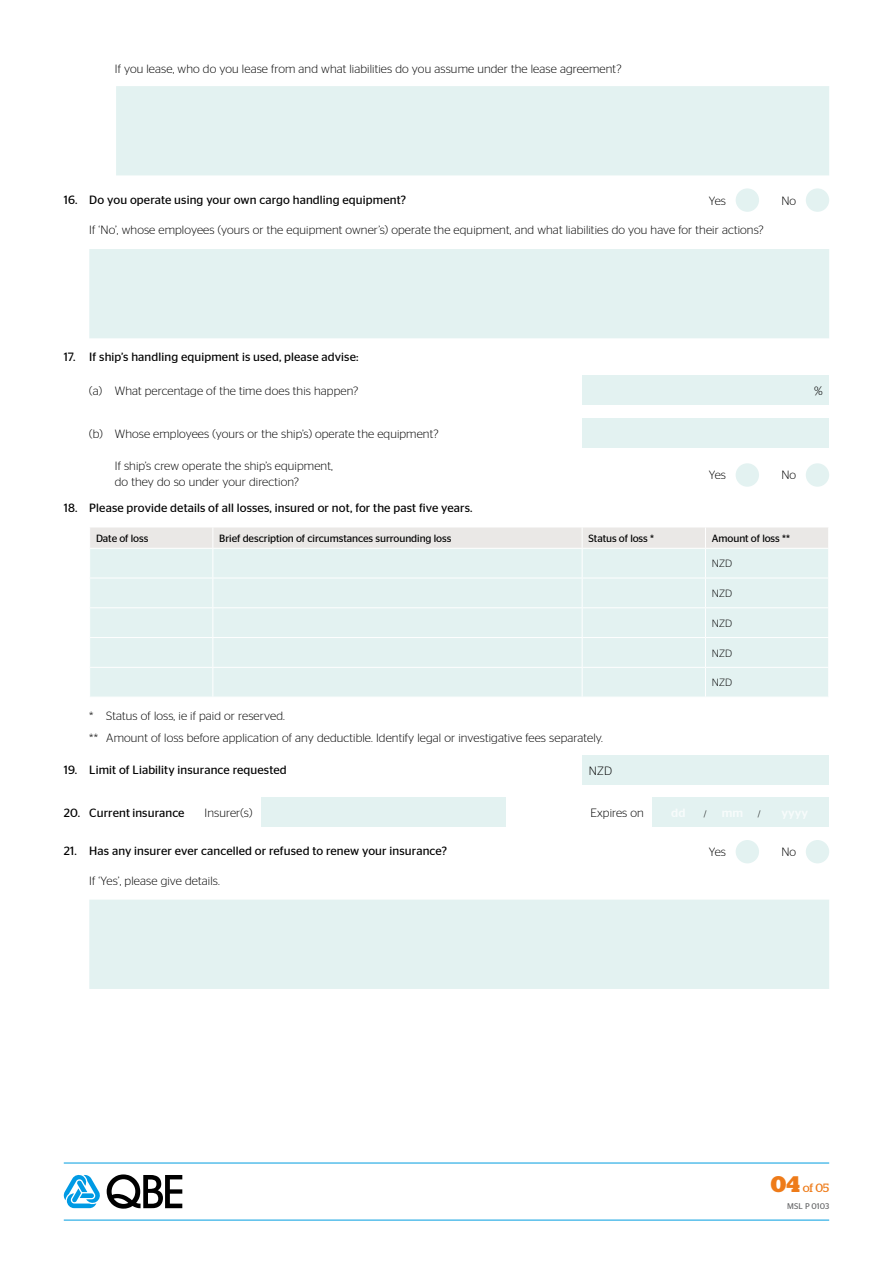
<style>
.page{position:relative;width:893px;height:1263px;background:#fff}
.page>*{position:absolute;margin:0;border:0;box-sizing:border-box;transform-origin:0 0}
.t1{font:300 12px/15.8px "Stag Sans";letter-spacing:.01em;color:#000}
.t2{font:12px "Stag Sans";letter-spacing:.01em;color:#000}
.t3{font:12px "Stag";color:#ee7b19}
.t4{font:10.5px "Stag Sans";letter-spacing:-.005em;color:#000}
.t5{font:300 10.5px "Stag Sans";letter-spacing:.01em;color:#000}
.t6{font:300 9px "Stag Sans";color:#000}
.t7{font:8.25px "Stag Sans";color:#646567}
.s1{font-weight:500;font-size:12px;color:#fff}
.s2{font-weight:700;font-size:22.5px}
</style>
<div class="page">
<hr style="left:64px;top:1220px;width:765px;height:1px;background:#009ee0">
<hr style="left:64px;top:1163px;width:765px;height:1px;background:#009ee0">
<svg style="left:107px;top:1174px;width:75px;height:34px"></svg>
<svg style="left:64px;top:1174px;width:36px;height:34px"></svg>
<div style="left:583px;top:755px;width:246px;height:30px;background:#e3f2f1"></div>
<div style="left:806px;top:188px;width:23px;height:24px;background:#e3f2f1;border-radius:50%"></div>
<div style="left:736px;top:188px;width:23px;height:24px;background:#e3f2f1;border-radius:50%"></div>
<div style="left:806px;top:840px;width:23px;height:23px;background:#e3f2f1;border-radius:50%"></div>
<div style="left:736px;top:840px;width:23px;height:23px;background:#e3f2f1;border-radius:50%"></div>
<div style="left:806px;top:463px;width:23px;height:24px;background:#e3f2f1;border-radius:50%"></div>
<div style="left:736px;top:463px;width:23px;height:24px;background:#e3f2f1;border-radius:50%"></div>
<div style="left:89px;top:249px;width:740px;height:89px;background:#e3f2f1"></div>
<div style="left:89px;top:900px;width:740px;height:89px;background:#e3f2f1"></div>
<div style="left:583px;top:376px;width:246px;height:29px;background:#e3f2f1"></div>
<div style="left:583px;top:418px;width:246px;height:30px;background:#e3f2f1"></div>
<svg style="left:90px;top:527px;width:738px;height:170px;background:#e4f1f0"></svg>
<div style="left:261px;top:797px;width:244px;height:30px;background:#e3f2f1"></div>
<div style="left:652px;top:797px;width:177px;height:30px;background:#e3f2f1"></div>
<div style="left:116px;top:86px;width:713px;height:89px;background:#e3f2f1"></div>
<p class="t1" style="left:115px;top:61px;width:508px">If you lease, who do you lease from and what liabilities do you assume under the lease agreement?</p>
<p class="t2" style="left:64px;top:193px;width:344px">16. Do you operate using your own cargo handling equipment?</p>
<p class="t1" style="left:709px;top:192px;width:19px">Yes</p>
<p class="t1" style="left:781px;top:192px;width:16px">No</p>
<p class="t1" style="left:89px;top:222px;width:676px">If ‘No’, whose employees (yours or the equipment owner’s) operate the equipment, and what liabilities do you have for their actions?</p>
<p class="t2" style="left:64px;top:350px;width:296px">17. If ship’s handling equipment is used, please advise:</p>
<p class="t1" style="left:89px;top:383px;width:270px">(a) What percentage of the time does this happen?</p>
<p class="t1" style="left:814px;top:383px;width:10px">%</p>
<p class="t1" style="left:89px;top:426px;width:351px">(b) Whose employees (yours or the ship’s) operate the equipment?</p>
<p class="t1" style="left:115px;top:458px;width:220px">If ship’s crew operate the ship’s equipment, do they do so under your direction?</p>
<p class="t2" style="left:64px;top:501px;width:410px">18. Please provide details of all losses, insured or not, for the past five years.</p>
<p class="t1" style="left:709px;top:467px;width:19px">Yes</p>
<p class="t1" style="left:781px;top:467px;width:16px">No</p>
<p class="t4" style="left:96px;top:532px;width:54px">Date of loss</p>
<p class="t4" style="left:219px;top:532px;width:234px">Brief description of circumstances surrounding loss</p>
<p class="t4" style="left:588px;top:532px;width:67px">Status of loss *</p>
<p class="t4" style="left:712px;top:532px;width:80px">Amount of loss **</p>
<p class="t5" style="left:712px;top:558px;width:22px">NZD</p>
<p class="t5" style="left:712px;top:588px;width:22px">NZD</p>
<p class="t5" style="left:712px;top:617px;width:22px">NZD</p>
<p class="t5" style="left:712px;top:647px;width:22px">NZD</p>
<p class="t5" style="left:712px;top:677px;width:22px">NZD</p>
<p class="t1" style="left:89px;top:708px;width:197px">* Status of loss, ie if paid or reserved.</p>
<p class="t1" style="left:89px;top:730px;width:515px">** Amount of loss before application of any deductible. Identify legal or investigative fees separately.</p>
<p class="t2" style="left:64px;top:763px;width:224px">19. Limit of Liability insurance requested</p>
<p class="t1" style="left:589px;top:762px;width:25px">NZD</p>
<p class="t2" style="left:64px;top:806px;width:122px">20. Current insurance</p>
<p class="t1" style="left:205px;top:805px;width:49px">Insurer(s)</p>
<p class="t1" style="left:590px;top:805px;width:55px">Expires on</p>
<p class="t6" style="left:704px;top:809px;width:58px">/<span class="s1">mm</span>/</p>
<p class="t2" style="left:64px;top:844px;width:385px">21. Has any insurer ever cancelled or refused to renew your insurance?</p>
<p class="t1" style="left:89px;top:872px;width:132px">If ‘Yes’, please give details.</p>
<p class="t1" style="left:709px;top:844px;width:19px">Yes</p>
<p class="t1" style="left:781px;top:844px;width:16px">No</p>
<p class="t3" style="left:771px;top:1181px;width:60px"><span class="s2">04</span> of 05</p>
<p class="t7" style="left:787px;top:1201px;width:43px">MSL P 0103</p>
</div>
